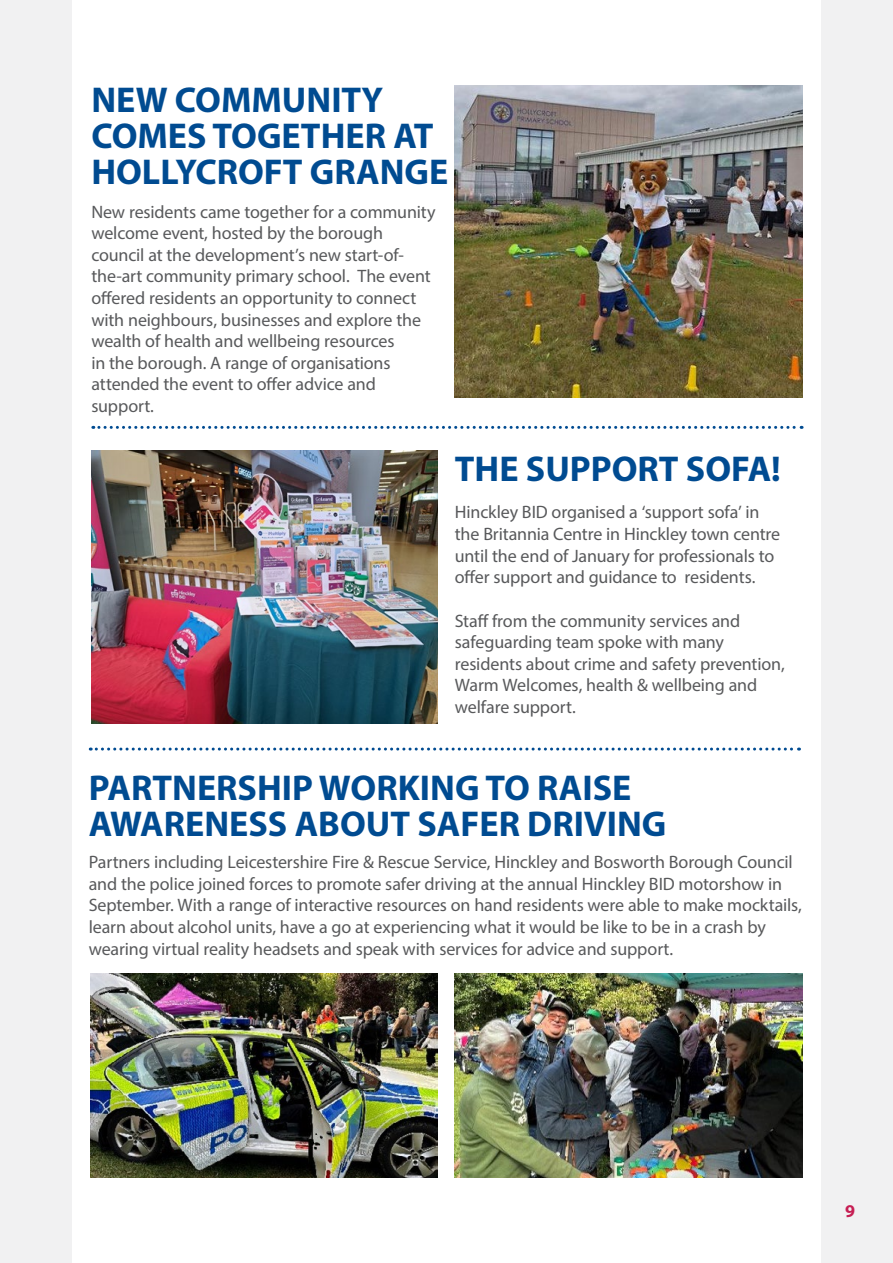
<style>
.page{position:relative;width:893px;height:1263px;background:#f1f1f2}
.page>*{position:absolute;margin:0;border:0;box-sizing:border-box;transform-origin:0 0}
.t1{font:700 36px/36px "Myriad Pro";color:#004b91}
.t2{font:18px/21.6px "Myriad Pro";letter-spacing:-.01em;color:#58595b}
.t3{font:700 18px "Myriad Pro";color:#c61f54}
</style>
<div class="page">
<div style="left:72px;top:0;width:749px;height:1263px;background:#fff"></div>
<svg style="left:90px;top:747px;width:709px;height:3px"></svg>
<svg style="left:93px;top:426px;width:709px;height:3px"></svg>
<img style="left:455px;top:85px;width:348px;height:313px">
<img style="left:91px;top:451px;width:346px;height:273px">
<img style="left:455px;top:974px;width:347px;height:204px">
<img style="left:90px;top:974px;width:347px;height:204px">
<h2 class="t1" style="left:91px;top:82px;width:359px">NEW COMMUNITY<br>COMES TOGETHER AT<br>HOLLYCROFT GRANGE</h2>
<p class="t2" style="left:91px;top:200px;width:346px">New residents came together for a community welcome event, hosted by the borough council at the development’s new start-of&shy;the-art community primary school. The event offered residents an opportunity to connect with neighbours, businesses and explore the wealth of health and wellbeing resources<br>in the borough. A range of organisations attended the event to offer advice and support.</p>
<h2 class="t1" style="left:455px;top:451px;width:328px">THE SUPPORT SOFA!</h2>
<p class="t2" style="left:455px;top:501px;width:327px">Hinckley BID organised a ‘support sofa’ in the Britannia Centre in Hinckley town centre until the end of January for professionals to offer support and guidance to residents.</p>
<p class="t2" style="left:455px;top:609px;width:331px">Staff from the community services and safeguarding team spoke with many residents about crime and safety prevention, Warm Welcomes, health &amp; wellbeing and welfare support.</p>
<h2 class="t1" style="left:89px;top:770px;width:579px">PARTNERSHIP WORKING TO RAISE<br>AWARENESS ABOUT SAFER DRIVING</h2>
<p class="t2" style="left:89px;top:851px;width:715px">Partners including Leicestershire Fire &amp; Rescue Service, Hinckley and Bosworth Borough Council and the police joined forces to promote safer driving at the annual Hinckley BID motorshow in September. With a range of interactive resources on hand residents were able to make mocktails, learn about alcohol units, have a go at experiencing what it would be like to be in a crash by wearing virtual reality headsets and speak with services for advice and support.</p>
<p class="t3" style="left:845px;top:1201px;width:11px">9</p>
</div>
